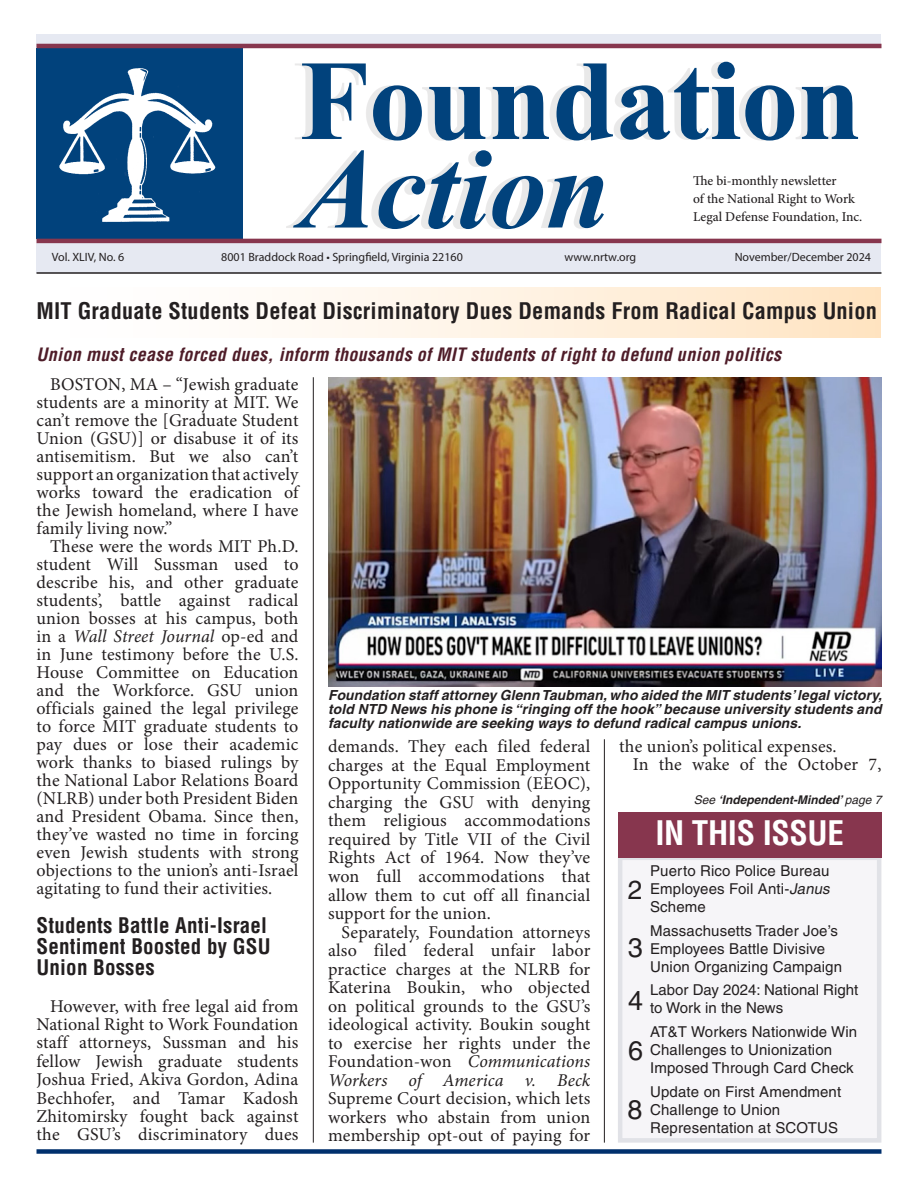
<style>
.page{position:relative;width:918px;height:1188px;background:#fff}
.page>*{position:absolute;margin:0;border:0;box-sizing:border-box;transform-origin:0 0}
.t1{font:700 114px "Times New Roman";color:#01427c}
.t2{font:italic 700 114px "Times New Roman";color:#01427c}
.Internal_headline_callouts{font:700 condensed 33px "Helvetica CE";letter-spacing:-.01em;color:#fff}
.Index_numbers{font:27px "Helvetica CE";color:#231f20}
.Index_numbers-2{font:26.25px "Helvetica CE";color:#231f20}
.Headlines{font:700 condensed 22.35px "Helvetica CE";letter-spacing:.01em;color:#231f20}
.Pull_Quotes{font:700 condensed 21px/21px "Helvetica CE";letter-spacing:.01em;color:#231f20}
.Pull_Quotes-2{font:18px/18px "Minion Pro";letter-spacing:.01em;color:#231f20;text-align:justify}
.List_Paragraph{font:italic 700 condensed 18px "Helvetica CE";letter-spacing:.02em;color:#4e1c28}
.Headlines-2{font:15px/18px "Helvetica CE";letter-spacing:.01em;color:#231f20}
.Pull_Quotes-3{font:italic 700 13.8px/13.8px "Helvetica CE";letter-spacing:.01em;color:#231f20;text-align:justify}
.t3{font:500 13.5px/18px "Minion Pro";letter-spacing:-.005em;color:#231f20}
.t4{font:12px "Myriad Pro";color:#231f20}
.Front_Page_Date_Header{font:italic 700 12px "Helvetica CE";color:#231f20}
.s1{font-style:italic}
.s2{font-weight:400}
</style>
<div class="page">
<div style="left:37px;top:1149px;width:844px;height:5px;background:#00306d"></div>
<div style="left:37px;top:243px;width:844px;height:29px;background:#e6e9f2"></div>
<div style="left:37px;top:49px;width:206px;height:190px;background:#01427c"></div>
<img style="left:59px;top:68px;width:157px;height:154px">
<div style="left:286px;top:62px;width:566px;height:167px;background:#231f20;opacity:.1"></div>
<hr style="left:37px;top:272px;width:844px;height:2px;background:#231f20">
<hr style="left:37px;top:239px;width:844px;height:4px;background:#87364e">
<div style="left:37px;top:34px;width:844px;height:13px;background:#e6e9f2"></div>
<hr style="left:37px;top:44px;width:844px;height:4px;background:#87364e">
<div style="left:37px;top:288px;width:844px;height:50px;background:linear-gradient(to right,#fff,#ffe6c5)"></div>
<div style="left:618px;top:856px;width:263px;height:287px;background:#f6f5f8;border:4px solid #e1e2e7"></div>
<div style="left:618px;top:812px;width:263px;height:45px;background:#87364e"></div>
<hr style="left:313px;top:377px;width:1px;height:766px;background:#231f20">
<hr style="left:604px;top:739px;width:1px;height:404px;background:#231f20">
<img style="left:328px;top:377px;width:553px;height:310px">
<h1 class="t1" style="left:300px;top:19px;width:563px">Foundation</h1>
<h1 class="t2" style="left:300px;top:110px;width:312px">Action</h1>
<p class="t3" style="left:693px;top:172px;width:171px">The bi-monthly newsletter<br>of the National Right to Work<br>Legal Defense Foundation, Inc.</p>
<p class="t4" style="left:735px;top:250px;width:138px">November/December 2024</p>
<p class="t4" style="left:52px;top:250px;width:74px">Vol. XLIV, No. 6</p>
<p class="t4" style="left:221px;top:250px;width:243px">8001 Braddock Road • Springfield, Virginia 22160</p>
<p class="t4" style="left:565px;top:250px;width:73px">www.nrtw.org</p>
<p class="Headlines" style="left:37px;top:297px;width:842px">MIT Graduate Students Defeat Discriminatory Dues Demands From Radical Campus Union</p>
<p class="List_Paragraph" style="left:37px;top:343px;width:746px">Union must cease forced dues, inform thousands of MIT students of right to defund union politics</p>
<p class="Pull_Quotes-2" style="left:37px;top:376px;width:264px;text-indent:13px">BOSTON, MA – “Jewish graduate students are a minority at MIT. We can’t remove the [Graduate Student Union (GSU)] or disabuse it of its antisemitism. But we also can’t support an organization that actively works toward the eradication of the Jewish homeland, where I have family living now.”</p>
<p class="Pull_Quotes-2" style="left:37px;top:538px;width:264px;text-indent:13px">These were the words MIT Ph.D. student Will Sussman used to describe his, and other graduate students’, battle against radical union bosses at his campus, both in a <span class="s1">Wall Street Journal</span> op-ed and in June testimony before the U.S.<br>House Committee on Education and the Workforce. GSU union officials gained the legal privilege to force MIT graduate students to pay dues or lose their academic work thanks to biased rulings by the National Labor Relations Board (NLRB) under both President Biden and President Obama. Since then, they’ve wasted no time in forcing even Jewish students with strong objections to the union’s anti-Israel agitating to fund their activities.</p>
<p class="Pull_Quotes" style="left:37px;top:915px;width:236px">Students Battle Anti-Israel<br>Sentiment Boosted by GSU<br>Union Bosses</p>
<p class="Pull_Quotes-2" style="left:37px;top:997px;width:264px;text-indent:13px">However, with free legal aid from National Right to Work Foundation staff attorneys, Sussman and his fellow Jewish graduate students Joshua Fried, Akiva Gordon, Adina Bechhofer, and Tamar Kadosh Zhitomirsky fought back against the GSU’s discriminatory dues</p>
<p class="Pull_Quotes-3" style="left:328px;top:688px;width:555px">Foundation staff attorney Glenn Taubman, who aided the MIT students’ legal victory, told NTD News his phone is “ringing off the hook” because university students and faculty nationwide are seeking ways to defund radical campus unions.</p>
<p class="Pull_Quotes-2" style="left:328px;top:737px;width:264px;line-height:18.5px">demands. They each filed federal charges at the Equal Employment Opportunity Commission (EEOC), charging the GSU with denying them religious accommodations required by Title VII of the Civil Rights Act of 1964. Now they’ve won full accommodations that allow them to cut off all financial support for the union.</p>
<p class="Pull_Quotes-2" style="left:328px;top:923px;width:264px;line-height:18.6px;text-indent:14px">Separately, Foundation attorneys also filed federal unfair labor practice charges at the NLRB for Katerina Boukin, who objected on political grounds to the GSU’s ideological activity. Boukin sought to exercise her rights under the Foundation-won <span class="s1">Communications Workers of America v. Beck </span>Supreme Court decision, which lets workers who abstain from union membership opt-out of paying for</p>
<p class="Pull_Quotes-2" style="left:619px;top:738px;width:219px">the union’s political expenses.</p>
<p class="Pull_Quotes-2" style="left:633px;top:756px;width:250px">In the wake of the October 7,</p>
<p class="Front_Page_Date_Header" style="left:694px;top:792px;width:189px"><span class="s2">See</span> ‘Independent-Minded’ <span class="s2">page 7</span></p>
<p class="Index_numbers-2" style="left:628px;top:874px;width:16px">2</p>
<p class="Internal_headline_callouts" style="left:655px;top:813px;width:190px">IN THIS ISSUE</p>
<p class="Headlines-2" style="left:650px;top:862px;width:184px">Puerto Rico Police Bureau<br>Employees Foil Anti-<span class="s1">Janus<br></span>Scheme</p>
<p class="Headlines-2" style="left:650px;top:921px;width:189px">Massachusetts Trader Joe’s<br>Employees Battle Divisive</p>
<p class="Headlines-2" style="left:650px;top:957px;width:194px">Union Organizing Campaign</p>
<p class="Index_numbers" style="left:628px;top:932px;width:17px">3</p>
<p class="Index_numbers" style="left:628px;top:984px;width:17px">4</p>
<p class="Headlines-2" style="left:650px;top:981px;width:210px">Labor Day 2024: National Right to Work in the News</p>
<p class="Index_numbers" style="left:628px;top:1034px;width:17px">6</p>
<p class="Index_numbers" style="left:627px;top:1094px;width:17px">8</p>
<p class="Headlines-2" style="left:650px;top:1023px;width:209px">AT&amp;T Workers Nationwide Win<br>Challenges to Unionization<br>Imposed Through Card Check</p>
<p class="Headlines-2" style="left:650px;top:1082px;width:193px">Update on First Amendment<br>Challenge to Union<br>Representation at SCOTUS</p>
</div>
